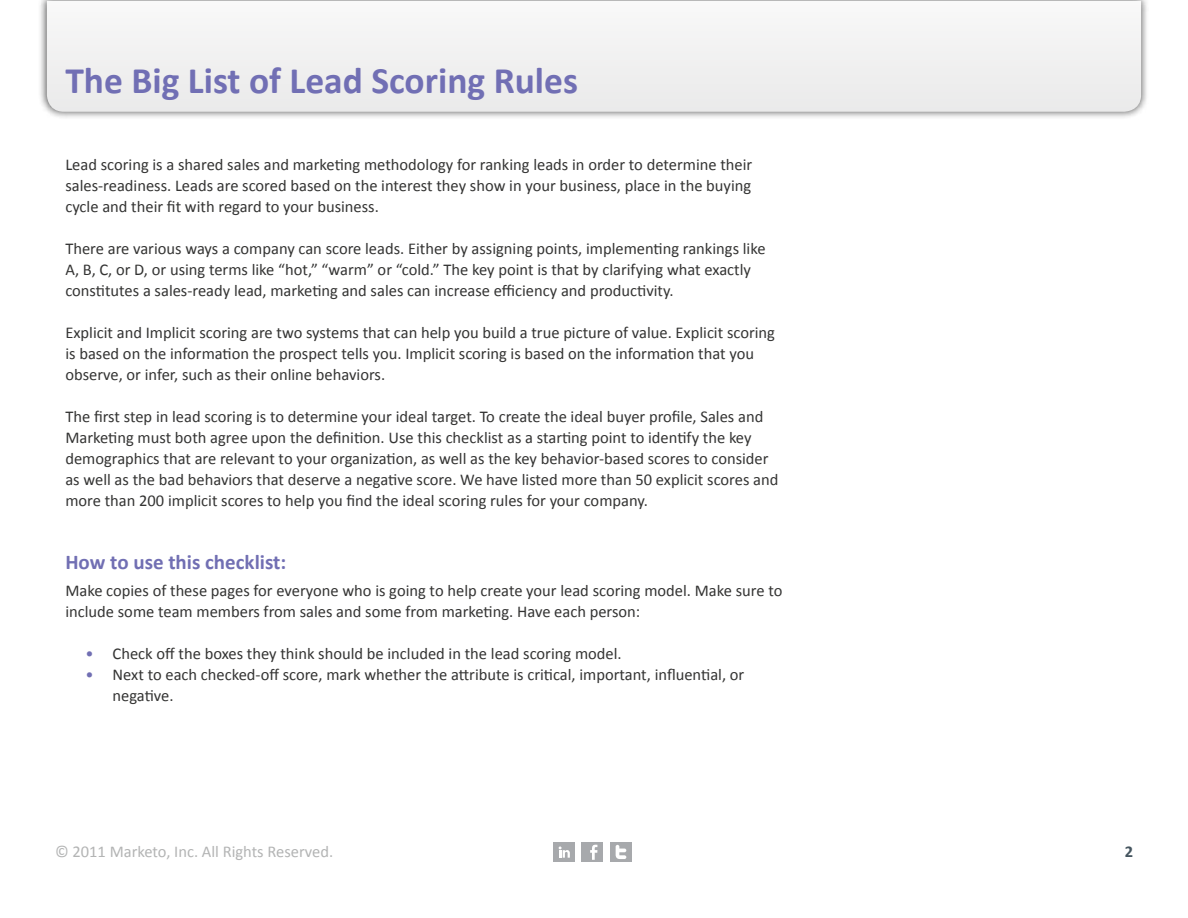
<style>
.page{position:relative;width:1188px;height:918px;background:#fff}
.page>*{position:absolute;margin:0;border:0;box-sizing:border-box;transform-origin:0 0}
.t1{font:700 37.5px "Calibri";color:#716fb4}
.t2{font:700 21px "Calibri";color:#716fb3}
.t3{font:16.5px/21px "Calibri";color:#343433}
.t4{font:16.5px "Calibri";color:#b3b4b4}
.t5{font:700 16.5px "Calibri";color:#45555f}
.s1{color:#716fb3}
</style>
<div class="page">
<div style="left:554px;top:842px;width:21px;height:20px;background:#a7a9ac"></div>
<svg style="left:559px;top:846px;width:11px;height:12px"></svg>
<div style="left:582px;top:842px;width:21px;height:20px;background:#a7a9ac"></div>
<svg style="left:590px;top:844px;width:7px;height:16px"></svg>
<div style="left:610px;top:842px;width:21px;height:20px;background:#a7a9ac"></div>
<svg style="left:616px;top:845px;width:10px;height:14px"></svg>
<div style="left:39px;top:0;width:1110px;height:120px;background:#000;opacity:.75"></div>
<div style="left:47px;top:1px;width:1094px;height:111px;background:#f1f1f1"></div>
<h1 class="t1" style="left:65px;top:57px;width:514px">The Big List of Lead Scoring Rules</h1>
<p class="t3" style="left:65px;top:153px;width:688px;text-align:justify">Lead scoring is a shared sales and marketing methodology for ranking leads in order to determine their sales-readiness. Leads are scored based on the interest they show in your business, place in the buying cycle and their fit with regard to your business.</p>
<p class="t3" style="left:65px;top:237px;width:702px">There are various ways a company can score leads. Either by assigning points, implementing rankings like<br>A, B, C, or D, or using terms like “hot,” “warm” or “cold.” The key point is that by clarifying what exactly constitutes a sales-ready lead, marketing and sales can increase efficiency and productivity.</p>
<p class="t3" style="left:65px;top:321px;width:711px">Explicit and Implicit scoring are two systems that can help you build a true picture of value. Explicit scoring is based on the information the prospect tells you. Implicit scoring is based on the information that you observe, or infer, such as their online behaviors.</p>
<p class="t3" style="left:65px;top:405px;width:715px">The first step in lead scoring is to determine your ideal target. To create the ideal buyer profile, Sales and Marketing must both agree upon the definition. Use this checklist as a starting point to identify the key demographics that are relevant to your organization, as well as the key behavior-based scores to consider as well as the bad behaviors that deserve a negative score. We have listed more than 50 explicit scores and more than 200 implicit scores to help you find the ideal scoring rules for your company.</p>
<p class="t2" style="left:65px;top:549px;width:222px">How to use this checklist:</p>
<p class="t3" style="left:65px;top:579px;width:719px">Make copies of these pages for everyone who is going to help create your lead scoring model. Make sure to include some team members from sales and some from marketing. Have each person:</p>
<p class="t3" style="left:86px;top:642px;width:538px"><span class="s1">•</span> Check off the boxes they think should be included in the lead scoring model.</p>
<p class="t3" style="left:113px;top:663px;width:633px;text-indent:-27px"><span class="s1">•</span> Next to each checked-off score, mark whether the attribute is critical, important, influential, or negative.</p>
<p class="t4" style="left:55px;top:842px;width:280px">© 2011 Marketo, Inc. All Rights Reserved.</p>
<p class="t5" style="left:1125px;top:841px;width:10px">2</p>
</div>
